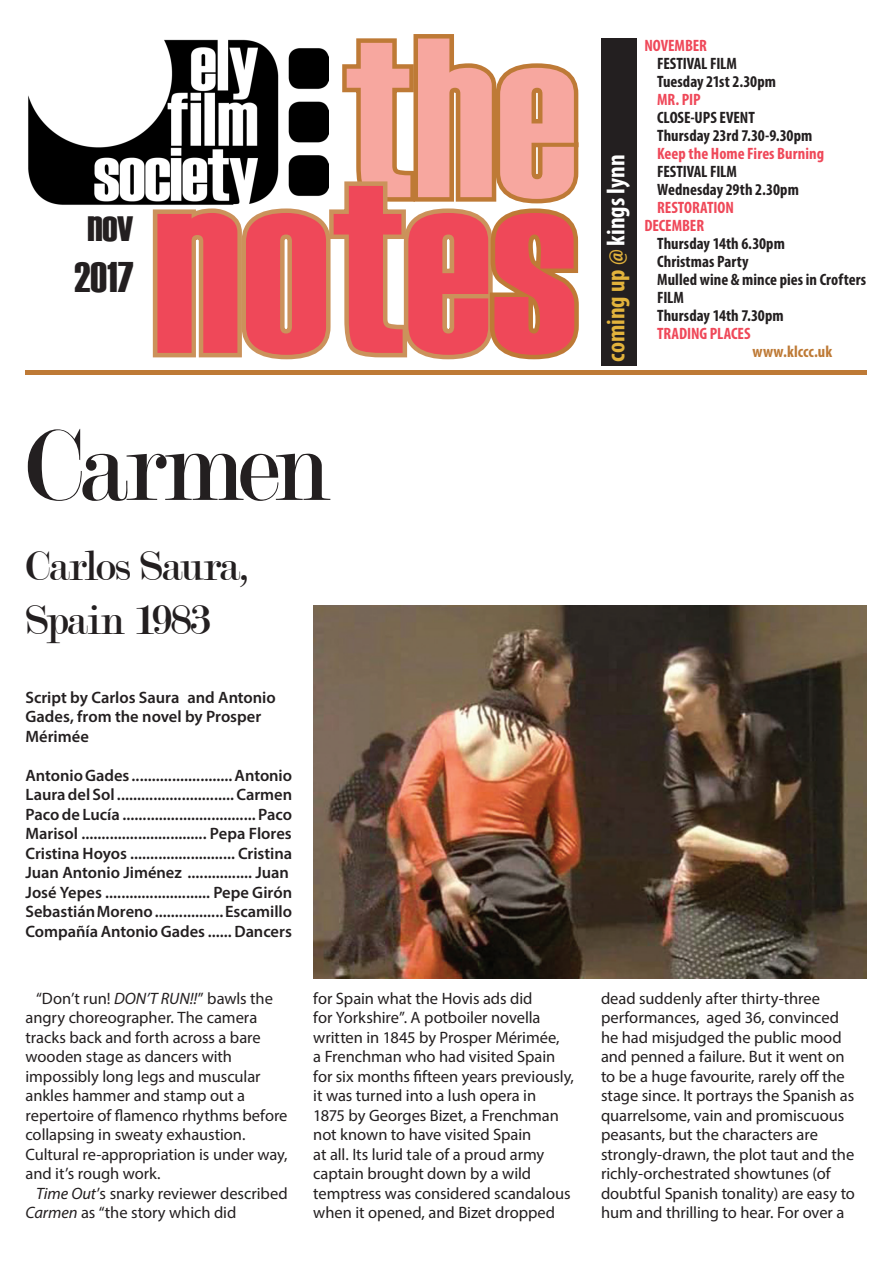
<style>
.page{position:relative;width:893px;height:1263px;background:#fff}
.page>*{position:absolute;margin:0;border:0;box-sizing:border-box;transform-origin:0 0}
.t1{font:245.1px "Haettenschweiler";color:#ef4859}
.t2{font:226.5px "Haettenschweiler";color:#f7a79f}
.t3{font:108px "Modern";letter-spacing:-.035em;color:#231f20}
.t4{font:45px "Modern";letter-spacing:-.03em;color:#231f20}
.t5{font:42.75px "Haettenschweiler";letter-spacing:-.005em;color:#231f20}
.t6{font:700 condensed 25.5px "Myriad Pro";color:#e2b33c}
.t7{font:16.5px/19.5px "Myriad Pro";letter-spacing:-.005em;color:#231f20}
.t8{font:600 16.5px/19.5px "Myriad Pro";letter-spacing:-.005em;color:#231f20}
.t9{font:700 condensed 16.5px "Myriad Pro";color:#231f20}
.t10{font:700 condensed 16.5px "Myriad Pro";letter-spacing:-.005em;color:#ef4859}
.t11{font:700 condensed 16.5px "Myriad Pro";letter-spacing:.005em;color:#be7a36}
.s1{color:#fff}
.s2{font-style:italic}
</style>
<div class="page">
<img style="left:28px;top:95px;width:120px;height:110px">
<hr style="left:25px;top:370px;width:842px;height:4px;background:#be7a36">
<svg style="left:148px;top:34px;width:431px;height:326px"></svg>
<img style="left:313px;top:606px;width:553px;height:373px">
<div style="left:601px;top:38px;width:35px;height:328px;background:#231f20"></div>
<p class="t5" style="left:87px;top:197px;width:48px">nov</p>
<p class="t5" style="left:75px;top:248px;width:60px">2017</p>
<p class="t2" style="left:344px;top:-36px;width:234px">the</p>
<p class="t1" style="left:154px;top:101px;width:425px">notes</p>
<p class="t3" style="left:25px;top:412px;width:306px">Carmen</p>
<p class="t4" style="left:26px;top:543px;width:227px">Carlos Saura,</p>
<p class="t4" style="left:26px;top:597px;width:187px">Spain 1983</p>
<p class="t8" style="left:26px;top:687px;width:252px">Script by Carlos Saura and Antonio<br>Gades, from the novel by Prosper<br>Mérimée</p>
<p class="t8" style="left:26px;top:765px;width:268px">Antonio Gades ......................... Antonio</p>
<p class="t8" style="left:26px;top:784px;width:268px">Laura del Sol ............................. Carmen</p>
<p class="t8" style="left:26px;top:804px;width:268px">Paco de Lucía ................................. Paco</p>
<p class="t8" style="left:26px;top:823px;width:268px">Marisol ............................... Pepa Flores</p>
<p class="t8" style="left:26px;top:843px;width:268px">Cristina Hoyos .......................... Cristina</p>
<p class="t8" style="left:26px;top:862px;width:265px">Juan Antonio Jiménez ................ Juan</p>
<p class="t8" style="left:26px;top:882px;width:268px">José Yepes .......................... Pepe Girón</p>
<p class="t8" style="left:26px;top:901px;width:268px">Sebastián Moreno ................. Escamillo</p>
<p class="t8" style="left:26px;top:921px;width:268px">Compañía Antonio Gades ...... Dancers</p>
<p class="t6" style="left:600px;top:362px;width:208px;rotate:-90deg">coming up @ <span class="s1">kings lynn</span></p>
<p class="t10" style="left:644px;top:35px;width:64px">NOVEMBER</p>
<p class="t9" style="left:657px;top:53px;width:81px">FESTIVAL FILM</p>
<p class="t9" style="left:657px;top:71px;width:120px">Tuesday 21st 2.30pm</p>
<p class="t10" style="left:657px;top:89px;width:45px">MR. PIP</p>
<p class="t9" style="left:657px;top:107px;width:99px">CLOSE-UPS EVENT</p>
<p class="t9" style="left:657px;top:125px;width:157px">Thursday 23rd 7.30-9.30pm</p>
<p class="t10" style="left:657px;top:143px;width:168px">Keep the Home Fires Burning</p>
<p class="t9" style="left:657px;top:161px;width:81px">FESTIVAL FILM</p>
<p class="t9" style="left:657px;top:179px;width:143px">Wednesday 29th 2.30pm</p>
<p class="t10" style="left:657px;top:197px;width:78px">RESTORATION</p>
<p class="t10" style="left:644px;top:215px;width:61px">DECEMBER</p>
<p class="t9" style="left:657px;top:233px;width:129px">Thursday 14th 6.30pm</p>
<p class="t9" style="left:657px;top:251px;width:93px">Christmas Party</p>
<p class="t9" style="left:657px;top:269px;width:210px">Mulled wine &amp; mince pies in Crofters</p>
<p class="t9" style="left:657px;top:287px;width:28px">FILM</p>
<p class="t9" style="left:657px;top:305px;width:128px">Thursday 14th 7.30pm</p>
<p class="t10" style="left:657px;top:323px;width:95px">TRADING PLACES</p>
<p class="t11" style="left:752px;top:341px;width:81px">www.klccc.uk</p>
<p class="t7" style="left:26px;top:988px;width:264px;text-indent:10px">“Don’t run! <span class="s2">DON’T RUN!!</span>” bawls the angry choreographer. The camera tracks back and forth across a bare wooden stage as dancers with impossibly long legs and muscular ankles hammer and stamp out a repertoire of flamenco rhythms before collapsing in sweaty exhaustion.<br>Cultural re-appropriation is under way, and it’s rough work.</p>
<p class="t7" style="left:26px;top:1183px;width:264px;text-indent:10px"><span class="s2">Time Out</span>’s snarky reviewer described<br><span class="s2">Carmen</span> as “the story which did</p>
<p class="t7" style="left:313px;top:988px;width:262px">for Spain what the Hovis ads did<br>for Yorkshire”. A potboiler novella written in 1845 by Prosper Mérimée,<br>a Frenchman who had visited Spain for six months fifteen years previously, it was turned into a lush opera in<br>1875 by Georges Bizet, a Frenchman not known to have visited Spain<br>at all. Its lurid tale of a proud army captain brought down by a wild temptress was considered scandalous when it opened, and Bizet dropped</p>
<p class="t7" style="left:601px;top:988px;width:255px">dead suddenly after thirty-three performances, aged 36, convinced he had misjudged the public mood and penned a failure. But it went on to be a huge favourite, rarely off the stage since. It portrays the Spanish as quarrelsome, vain and promiscuous peasants, but the characters are strongly-drawn, the plot taut and the richly-orchestrated showtunes (of doubtful Spanish tonality) are easy to hum and thrilling to hear. For over a</p>
</div>
